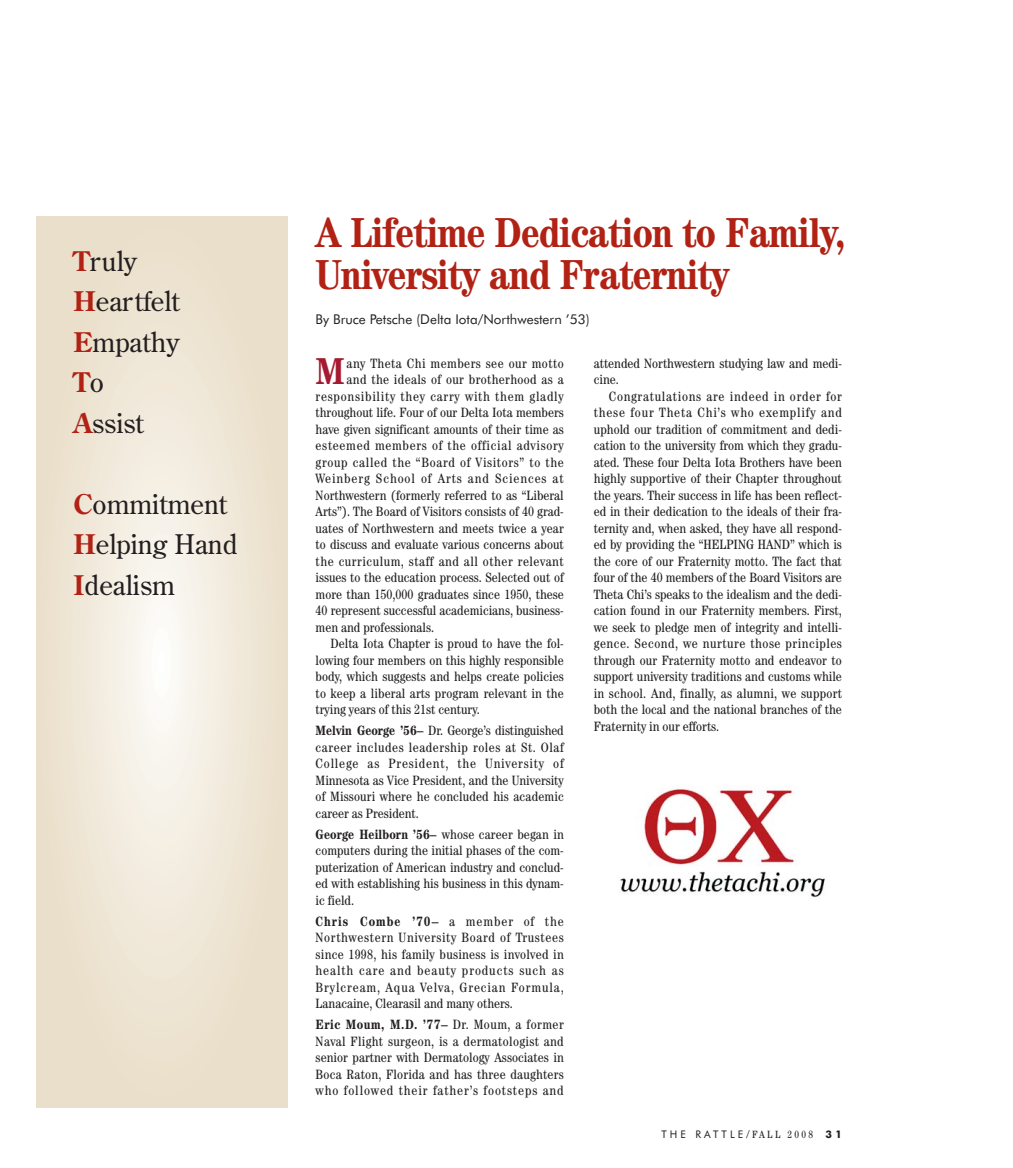
<style>
.page{position:relative;width:1013px;height:1168px;background:#fff}
.page>*{position:absolute;margin:0;border:0;box-sizing:border-box;transform-origin:0 0}
.t1{font:700 condensed 42px/42px "Century";letter-spacing:-.015em;color:#b12215}
.t2{font:700 condensed 37.5px "Century";color:#a61a31}
.t3{font:27px/40.5px "Century Old Style";color:#231f20}
.t4{font:condensed 13.5px/16.5px "Century";color:#231f20;text-align:justify}
.t5{font:condensed 13.5px "Century";letter-spacing:.05em;color:#231f20}
.t6{font:condensed 13.5px "Century";letter-spacing:.035em;color:#231f20}
.t7{font:13.5px "Futura BT";color:#231f20}
.t8{font:condensed 13.5px "Century";letter-spacing:.055em;color:#231f20}
.t9{font:condensed 13.5px "Century";letter-spacing:.065em;color:#231f20}
.t10{font:condensed 13.5px "Century";letter-spacing:.025em;color:#231f20}
.t11{font:10.5px "Futura BT";letter-spacing:.295em;color:#231f20}
.s1{font-weight:700;color:#b12215}
.s2{font-weight:700}
.s3{font-family:"Century";font-stretch:condensed;font-size:11.25px}
.s4{font-family:"Century";font-stretch:condensed}
</style>
<div class="page">
<div style="left:36px;top:217px;width:251px;height:891px;background:#eadfca"></div>
<div style="left:38px;top:227px;width:247px;height:871px;background:#ebe0cb;border-radius:50%"></div>
<div style="left:48px;top:262px;width:227px;height:800px;background:#ece2cf;border-radius:50%"></div>
<div style="left:61px;top:309px;width:201px;height:706px;background:#eee4d3;border-radius:50%"></div>
<div style="left:71px;top:345px;width:181px;height:635px;background:#efe7d7;border-radius:50%"></div>
<div style="left:85px;top:392px;width:153px;height:541px;background:#f1e9db;border-radius:50%"></div>
<div style="left:95px;top:427px;width:133px;height:471px;background:#f2ebdf;border-radius:50%"></div>
<div style="left:105px;top:462px;width:113px;height:400px;background:#f4eee3;border-radius:50%"></div>
<div style="left:115px;top:498px;width:93px;height:329px;background:#f6f1e7;border-radius:50%"></div>
<div style="left:125px;top:533px;width:73px;height:259px;background:#f8f4ec;border-radius:50%"></div>
<div style="left:135px;top:568px;width:53px;height:188px;background:#f9f6f0;border-radius:50%"></div>
<div style="left:141px;top:592px;width:41px;height:141px;background:#fbf9f4;border-radius:50%"></div>
<div style="left:151px;top:627px;width:20px;height:71px;background:#fdfdfa;border-radius:50%"></div>
<div style="left:158px;top:651px;width:7px;height:23px;background:#fff;border-radius:50%"></div>
<img style="left:620px;top:788px;width:205px;height:110px">
<h3 class="t3" style="left:74px;top:242px;width:108px"><span class="s1">T</span>ruly<br><span class="s1">H</span>eartfelt<br><span class="s1">E</span>mpathy<br><span class="s1">T</span>o<br><span class="s1">A</span>ssist</h3>
<h3 class="t3" style="left:74px;top:485px;width:166px"><span class="s1">C</span>ommitment<br><span class="s1">H</span>elping Hand<br><span class="s1">I</span>dealism</h3>
<h1 class="t1" style="left:315px;top:216px;width:531px">A Lifetime Dedication to Family,<br>University and Fraternity</h1>
<p class="t7" style="left:315px;top:313px;width:275px">By Bruce Petsche (Delta Iota/Northwestern ’53)</p>
<h2 class="t2" style="left:315px;top:358px;width:31px">M</h2>
<p class="t6" style="left:346px;top:358px;width:219px">any Theta Chi members see our motto</p>
<p class="t10" style="left:346px;top:375px;width:219px">and the ideals of our brotherhood as a</p>
<p class="t8" style="left:315px;top:391px;width:250px">responsibility they carry with them gladly</p>
<p class="t4" style="left:315px;top:405px;width:250px">throughout life. Four of our Delta Iota members</p>
<p class="t4" style="left:315px;top:422px;width:250px">have given significant amounts of their time as</p>
<p class="t5" style="left:315px;top:441px;width:249px">esteemed members of the official advisory</p>
<p class="t5" style="left:315px;top:457px;width:249px">group called the “Board of Visitors” to the</p>
<p class="t9" style="left:315px;top:474px;width:250px">Weinberg School of Arts and Sciences at</p>
<p class="t4" style="left:315px;top:488px;width:250px">Northwestern (formerly referred to as “Liberal</p>
<p class="t4" style="left:315px;top:504px;width:250px">Arts”). The Board of Visitors consists of 40 grad-</p>
<p class="t4" style="left:315px;top:521px;width:249px">uates of Northwestern and meets twice a year</p>
<p class="t4" style="left:315px;top:537px;width:250px">to discuss and evaluate various concerns about</p>
<p class="t6" style="left:315px;top:556px;width:250px">the curriculum, staff and all other relevant</p>
<p class="t4" style="left:315px;top:570px;width:250px">issues to the education process. Selected out of</p>
<p class="t4" style="left:315px;top:587px;width:250px">more than 150,000 graduates since 1950, these</p>
<p class="t4" style="left:315px;top:603px;width:250px">40 represent successful academicians, business-</p>
<p class="t4" style="left:315px;top:620px;width:120px">men and professionals.</p>
<p class="t4" style="left:330px;top:636px;width:235px">Delta Iota Chapter is proud to have the fol-</p>
<p class="t4" style="left:315px;top:653px;width:250px">lowing four members on this highly responsible</p>
<p class="t4" style="left:315px;top:669px;width:249px">body, which suggests and helps create policies</p>
<p class="t4" style="left:315px;top:686px;width:249px">to keep a liberal arts program relevant in the</p>
<p class="t4" style="left:315px;top:702px;width:166px">trying years of this 21st century.</p>
<p class="t4" style="left:315px;top:723px;width:250px"><span class="s2">Melvin George ’56–</span> Dr. George’s distinguished career includes leadership roles at St. Olaf College as President, the University of Minnesota as Vice President, and the University of Missouri where he concluded his academic career as President.</p>
<p class="t4" style="left:315px;top:827px;width:250px"><span class="s2">George Heilborn ’56–</span> whose career began in computers during the initial phases of the com&shy;puterization of American industry and conclud&shy;ed with establishing his business in this dynam&shy;ic field.</p>
<p class="t4" style="left:315px;top:914px;width:250px"><span class="s2">Chris Combe ’70–</span> a member of the Northwestern University Board of Trustees since 1998, his family business is involved in health care and beauty products such as Brylcream, Aqua Velva, Grecian Formula, Lanacaine, Clearasil and many others.</p>
<p class="t4" style="left:315px;top:1017px;width:250px"><span class="s2">Eric Moum, M.D. ’77–</span> Dr. Moum, a former Naval Flight surgeon, is a dermatologist and senior partner with Dermatology Associates in Boca Raton, Florida and has three daughters who followed their father’s footsteps and</p>
<p class="t4" style="left:593px;top:356px;width:250px">attended Northwestern studying law and medi&shy;cine.</p>
<p class="t4" style="left:593px;top:389px;width:250px;text-indent:15px">Congratulations are indeed in order for these four Theta Chi’s who exemplify and uphold our tradition of commitment and dedi&shy;cation to the university from which they gradu&shy;ated. These four Delta Iota Brothers have been highly supportive of their Chapter throughout the years. Their success in life has been reflect&shy;ed in their dedication to the ideals of their fra&shy;ternity and, when asked, they have all respond&shy;ed by providing the “HELPING HAND” which is the core of our Fraternity motto. The fact that four of the 40 members of the Board Visitors are Theta Chi’s speaks to the idealism and the dedi&shy;cation found in our Fraternity members. First, we seek to pledge men of integrity and intelli&shy;gence. Second, we nurture those principles through our Fraternity motto and endeavor to support university traditions and customs while in school. And, finally, as alumni, we support both the local and the national branches of the Fraternity in our efforts.</p>
<p class="t11" style="left:661px;top:1129px;width:182px">THE RATTLE<span class="s3">/</span><span class="s4">FALL 2008</span> <span class="s2">31</span></p>
</div>
